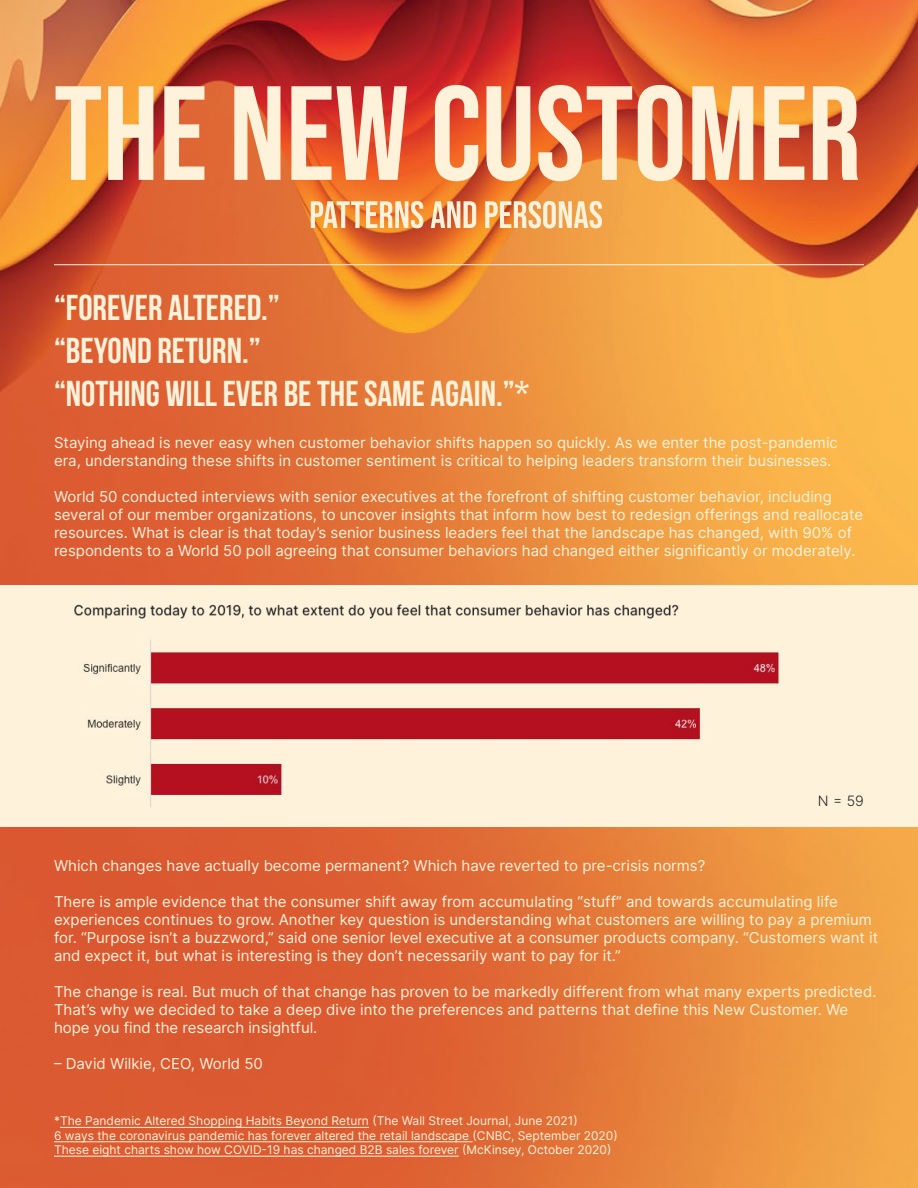
<style>
.page{position:relative;width:918px;height:1188px;background:#fff}
.page>*{position:absolute;margin:0;border:0;box-sizing:border-box;transform-origin:0 0}
.t1{font:700 36px/43.2px "Bebas Neue";color:#fff2db}
.t2{font:15px/18px "Inter";color:#fff2db}
.t3{font:300 14.25px "Inter";color:#262626}
.t4{font:12px/14.4px "Inter";color:#fff2db}
</style>
<div class="page">
<img style="left:0;top:0;width:918px;height:1188px">
<svg style="left:56px;top:85px;width:802px;height:96px;background:#eea783"></svg>
<svg style="left:311px;top:201px;width:291px;height:27px;background:#f4ba87"></svg>
<hr style="left:54px;top:264px;width:810px;height:1px;background:#fff2db">
<div style="left:0;top:585px;width:918px;height:41px;background:#fff2db"></div>
<img style="left:74px;top:604px;width:605px;height:15px">
<svg style="left:0;top:626px;width:918px;height:201px;background:#edc0b1"></svg>
<hr style="left:60px;top:1127px;width:309px;height:1px;background:#fff2db">
<hr style="left:54px;top:1141px;width:419px;height:1px;background:#fff2db">
<hr style="left:54px;top:1156px;width:405px;height:1px;background:#fff2db">
<h1 class="t1" style="left:54px;top:286px;width:476px">“FOREVER ALTERED.”<br>“BEYOND RETURN.”<br>“NOTHING WILL EVER BE THE SAME AGAIN.”*</h1>
<p class="t2" style="left:54px;top:433px;width:785px">Staying ahead is never easy when customer behavior shifts happen so quickly. As we enter the post-pandemic era, understanding these shifts in customer sentiment is critical to helping leaders transform their businesses.</p>
<p class="t2" style="left:54px;top:487px;width:811px">World 50 conducted interviews with senior executives at the forefront of shifting customer behavior, including several of our member organizations, to uncover insights that inform how best to redesign offerings and reallocate resources. What is clear is that today’s senior business leaders feel that the landscape has changed, with 90% of respondents to a World 50 poll agreeing that consumer behaviors had changed either significantly or moderately.</p>
<p class="t3" style="left:818px;top:790px;width:48px">N = 59</p>
<p class="t2" style="left:54px;top:856px;width:653px">Which changes have actually become permanent? Which have reverted to pre-crisis norms?</p>
<p class="t2" style="left:54px;top:892px;width:826px">There is ample evidence that the consumer shift away from accumulating “stuff” and towards accumulating life experiences continues to grow. Another key question is understanding what customers are willing to pay a premium for. “Purpose isn’t a buzzword,” said one senior level executive at a consumer products company. “Customers want it and expect it, but what is interesting is they don’t necessarily want to pay for it.”</p>
<p class="t2" style="left:54px;top:982px;width:824px">The change is real. But much of that change has proven to be markedly different from what many experts predicted.<br>That’s why we decided to take a deep dive into the preferences and patterns that define this New Customer. We hope you find the research insightful.</p>
<p class="t2" style="left:54px;top:1054px;width:210px">– David Wilkie, CEO, World 50</p>
<p class="t4" style="left:54px;top:1114px;width:565px">*The Pandemic Altered Shopping Habits Beyond Return (The Wall Street Journal, June 2021)<br>6 ways the coronavirus pandemic has forever altered the retail landscape (CNBC, September 2020)<br>These eight charts show how COVID-19 has changed B2B sales forever (McKinsey, October 2020)</p>
</div>
